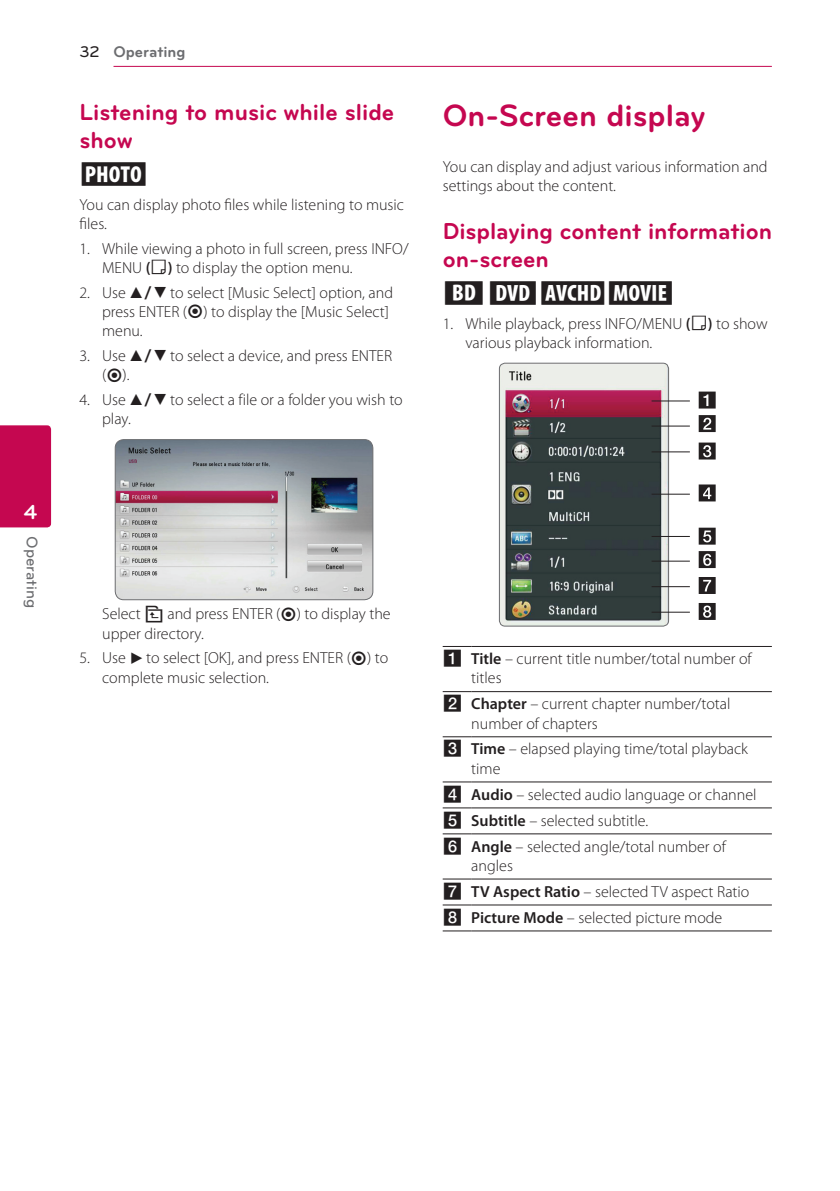
<style>
.page{position:relative;width:840px;height:1191px;background:#fff}
.page>*{position:absolute;margin:0;border:0;box-sizing:border-box;transform-origin:0 0}
.t1{font:700 32px "Bryant LG";color:#c50750}
.t2{font:700 24px/28px "Bryant LG";letter-spacing:-.005em;color:#c50750}
.t3{font:24px "UPSYS Common";color:#231f20}
.t4{font:700 21px "Bryant LG";color:#fff}
.t5{font:300 16px/19.2px "Myriad Pro";color:#231f20}
.t6{font:700 16px "Bryant LG";color:#6c6d70}
.t7{font:500 16px "Bryant LG";color:#6c6d70}
.s1{font-weight:500;color:#231f20}
.s2{font-weight:600}
.s3{font-family:"UPSYS Common";font-weight:400}
.s4{font-family:"UPSYS Boxed Number";font-weight:400}
</style>
<div class="page">
<hr style="left:113px;top:66px;width:658px;height:1px;background:#c50750">
<div style="left:0;top:425px;width:51px;height:102px;background:#c50750"></div>
<img style="left:115px;top:439px;width:257px;height:161px">
<div style="left:115px;top:439px;width:258px;height:161px;border:1px solid #6c6d70;border-radius:9px"></div>
<img style="left:500px;top:363px;width:168px;height:263px">
<div style="left:498px;top:363px;width:170px;height:263px;border:1px solid #6c6d70;border-radius:6px"></div>
<svg style="left:698px;top:391px;width:17px;height:17px"></svg>
<svg style="left:698px;top:603px;width:17px;height:17px"></svg>
<svg style="left:698px;top:577px;width:17px;height:17px"></svg>
<svg style="left:698px;top:551px;width:17px;height:17px"></svg>
<svg style="left:698px;top:527px;width:17px;height:17px"></svg>
<svg style="left:698px;top:484px;width:17px;height:17px"></svg>
<svg style="left:698px;top:442px;width:17px;height:17px"></svg>
<svg style="left:698px;top:415px;width:17px;height:17px"></svg>
<hr style="left:651px;top:400px;width:38px;height:1px;background:#231f20">
<hr style="left:651px;top:425px;width:38px;height:1px;background:#231f20">
<hr style="left:651px;top:451px;width:38px;height:1px;background:#231f20">
<hr style="left:651px;top:493px;width:38px;height:1px;background:#231f20">
<hr style="left:651px;top:536px;width:38px;height:1px;background:#231f20">
<hr style="left:651px;top:560px;width:38px;height:1px;background:#231f20">
<hr style="left:651px;top:586px;width:38px;height:1px;background:#231f20">
<hr style="left:651px;top:611px;width:38px;height:1px;background:#231f20">
<svg style="left:442px;top:646px;width:29px;height:1px"></svg>
<hr style="left:471px;top:646px;width:300px;height:1px;background:#231f20">
<svg style="left:442px;top:691px;width:29px;height:1px"></svg>
<hr style="left:471px;top:691px;width:300px;height:1px;background:#231f20">
<svg style="left:442px;top:736px;width:29px;height:1px"></svg>
<hr style="left:471px;top:736px;width:300px;height:1px;background:#231f20">
<svg style="left:442px;top:781px;width:29px;height:1px"></svg>
<hr style="left:471px;top:781px;width:300px;height:1px;background:#231f20">
<svg style="left:442px;top:807px;width:29px;height:1px"></svg>
<hr style="left:471px;top:807px;width:300px;height:1px;background:#231f20">
<svg style="left:442px;top:833px;width:29px;height:1px"></svg>
<hr style="left:471px;top:833px;width:300px;height:1px;background:#231f20">
<svg style="left:442px;top:878px;width:29px;height:1px"></svg>
<hr style="left:471px;top:878px;width:300px;height:1px;background:#231f20">
<svg style="left:442px;top:904px;width:29px;height:1px"></svg>
<hr style="left:471px;top:904px;width:300px;height:1px;background:#231f20">
<svg style="left:442px;top:930px;width:29px;height:1px"></svg>
<hr style="left:471px;top:930px;width:300px;height:1px;background:#231f20">
<h3 class="t4" style="left:24px;top:499px;width:15px">4</h3>
<p class="t7" style="left:42px;top:536px;width:73px;rotate:90deg">Operating</p>
<p class="t6" style="left:79px;top:42px;width:108px"><span class="s1">32</span> Operating</p>
<h2 class="t2" style="left:79px;top:98px;width:316px">Listening to music while slide show</h2>
<h2 class="t3" style="left:79px;top:160px;width:70px">i</h2>
<p class="t5" style="left:79px;top:195px;width:326px">You can display photo files while listening to music files.</p>
<p class="t5" style="left:102px;top:239px;width:308px;text-indent:-23px">1. While viewing a photo in full screen, press INFO/<br>MENU <span class="s2">(</span><span class="s3">m</span><span class="s2">)</span> to display the option menu.</p>
<p class="t5" style="left:102px;top:283px;width:292px;text-indent:-23px">2. Use <span class="s3">w/s</span> to select [Music Select] option, and press ENTER (<span class="s3">b</span>) to display the [Music Select] menu.</p>
<p class="t5" style="left:102px;top:346px;width:291px;text-indent:-23px">3. Use <span class="s3">w/s</span> to select a device, and press ENTER (<span class="s3">b</span>).</p>
<p class="t5" style="left:102px;top:390px;width:302px;text-indent:-23px">4. Use <span class="s3">w/s</span> to select a file or a folder you wish to play.</p>
<h1 class="t1" style="left:442px;top:96px;width:264px">On-Screen display</h1>
<p class="t5" style="left:442px;top:156px;width:326px">You can display and adjust various information and settings about the content.</p>
<h2 class="t2" style="left:442px;top:217px;width:331px">Displaying content information on-screen</h2>
<h2 class="t3" style="left:442px;top:279px;width:234px">eroy</h2>
<p class="t5" style="left:465px;top:314px;width:303px;text-indent:-23px">1. While playback, press INFO/MENU <span class="s2">(</span><span class="s3">m</span><span class="s2">)</span> to show various playback information.</p>
<p class="t5" style="left:102px;top:604px;width:290px">Select <span class="s3">g</span> and press ENTER (<span class="s3">b</span>) to display the upper directory.</p>
<p class="t5" style="left:102px;top:648px;width:287px;text-indent:-23px">5. Use <span class="s3">d</span> to select [OK], and press ENTER (<span class="s3">b</span>) to complete music selection.</p>
<p class="t5" style="left:471px;top:649px;width:282px;text-indent:-29px"><span class="s4">A</span> <span class="s2">Title</span> – current title number/total number of titles</p>
<p class="t5" style="left:471px;top:694px;width:260px;text-indent:-29px"><span class="s4">B</span> <span class="s2">Chapter</span> – current chapter number/total number of chapters</p>
<p class="t5" style="left:471px;top:739px;width:278px;text-indent:-29px"><span class="s4">C</span> <span class="s2">Time</span> – elapsed playing time/total playback time</p>
<p class="t5" style="left:442px;top:781px;width:315px;line-height:26px"><span class="s4">D</span> <span class="s2">Audio</span> – selected audio language or channel<br><span class="s4">E</span> <span class="s2">Subtitle</span> – selected subtitle.<br><span class="s4">F</span> <span class="s2">Angle</span> – selected angle/total number of</p>
<p class="t5" style="left:442px;top:852px;width:308px;line-height:26px;text-indent:29px">angles<br><span class="s4">G</span> <span class="s2">TV Aspect Ratio</span> – selected TV aspect Ratio<br><span class="s4">H</span> <span class="s2">Picture Mode</span> – selected picture mode</p>
</div>
